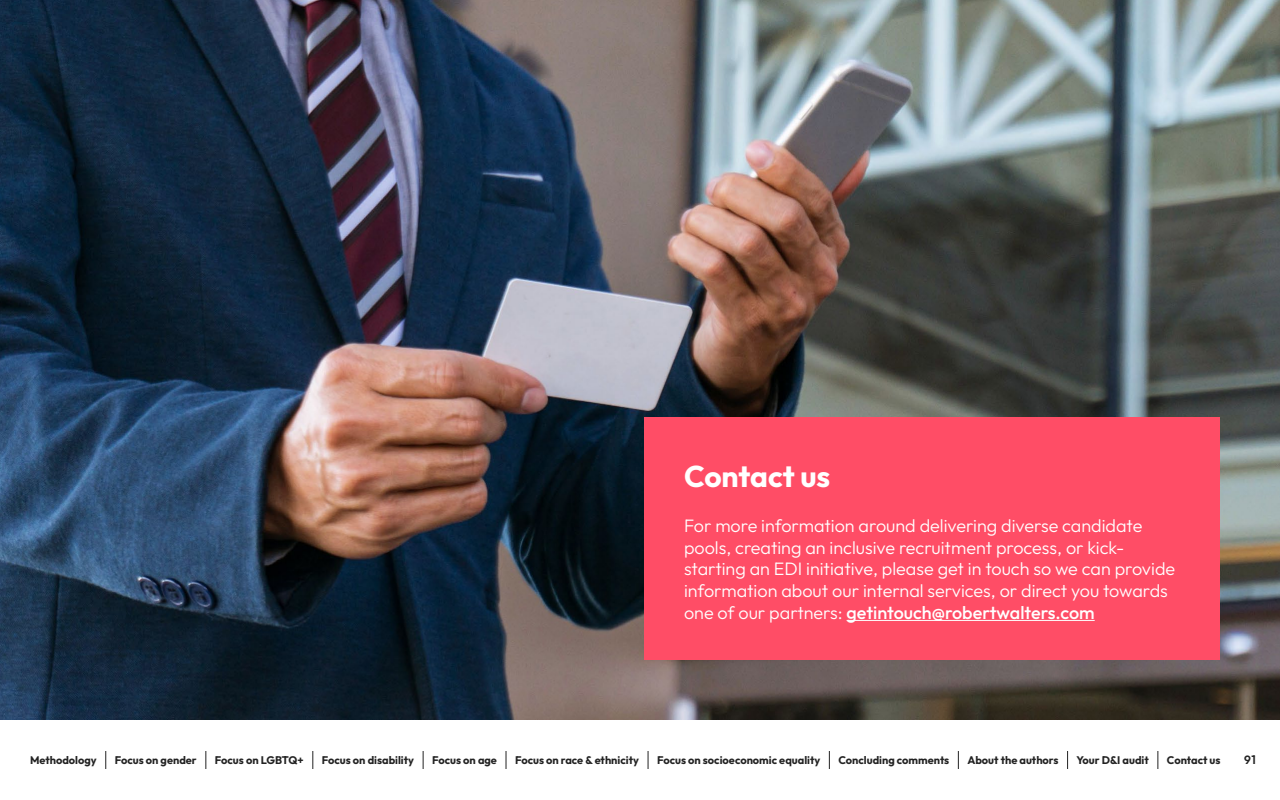
<style>
.page{position:relative;width:1280px;height:800px;background:#fff}
.page>*{position:absolute;margin:0;border:0;box-sizing:border-box;transform-origin:0 0}
.Heading_1{font:700 30px "Outfit";letter-spacing:-.005em;color:#fff}
.Heading_3{font:300 18px/21.6px "Outfit";color:#fff}
.t1{font:600 12px "Outfit";color:#232323}
.t2{font:700 11px "Outfit";color:#232323}
.s1{font-weight:500}
</style>
<div class="page">
<svg style="left:105px;top:751px;width:1px;height:18px"></svg>
<svg style="left:205px;top:751px;width:1px;height:18px"></svg>
<svg style="left:312px;top:751px;width:1px;height:18px"></svg>
<svg style="left:423px;top:751px;width:1px;height:18px"></svg>
<svg style="left:506px;top:751px;width:1px;height:18px"></svg>
<svg style="left:648px;top:751px;width:1px;height:18px"></svg>
<svg style="left:958px;top:751px;width:1px;height:18px"></svg>
<svg style="left:829px;top:751px;width:1px;height:18px"></svg>
<svg style="left:1067px;top:751px;width:1px;height:18px"></svg>
<svg style="left:1157px;top:751px;width:1px;height:18px"></svg>
<img style="left:0;top:0;width:1280px;height:720px">
<div style="left:644px;top:417px;width:576px;height:243px;background:#ff4d66"></div>
<hr style="left:847px;top:620px;width:248px;height:1px;background:#fff">
<h1 class="Heading_1" style="left:684px;top:459px;width:148px">Contact us</h1>
<p class="Heading_3" style="left:684px;top:515px;width:493px">For more information around delivering diverse candidate pools, creating an inclusive recruitment process, or kick&shy;starting an EDI initiative, please get in touch so we can provide information about our internal services, or direct you towards one of our partners: <span class="s1">getintouch@robertwalters.com</span></p>
<p class="t2" style="left:30px;top:754px;width:68px">Methodology</p>
<p class="t2" style="left:115px;top:754px;width:84px">Focus on gender</p>
<p class="t2" style="left:215px;top:754px;width:90px">Focus on LGBTQ+</p>
<p class="t2" style="left:322px;top:754px;width:94px">Focus on disability</p>
<p class="t2" style="left:432px;top:754px;width:66px">Focus on age</p>
<p class="t2" style="left:515px;top:754px;width:126px">Focus on race &amp; ethnicity</p>
<p class="t2" style="left:657px;top:754px;width:165px">Focus on socioeconomic equality</p>
<p class="t2" style="left:838px;top:754px;width:112px">Concluding comments</p>
<p class="t2" style="left:967px;top:754px;width:93px">About the authors</p>
<p class="t2" style="left:1077px;top:754px;width:74px">Your D&amp;I audit</p>
<p class="t2" style="left:1167px;top:754px;width:55px">Contact us</p>
<p class="t1" style="left:1244px;top:753px;width:13px">91</p>
</div>
